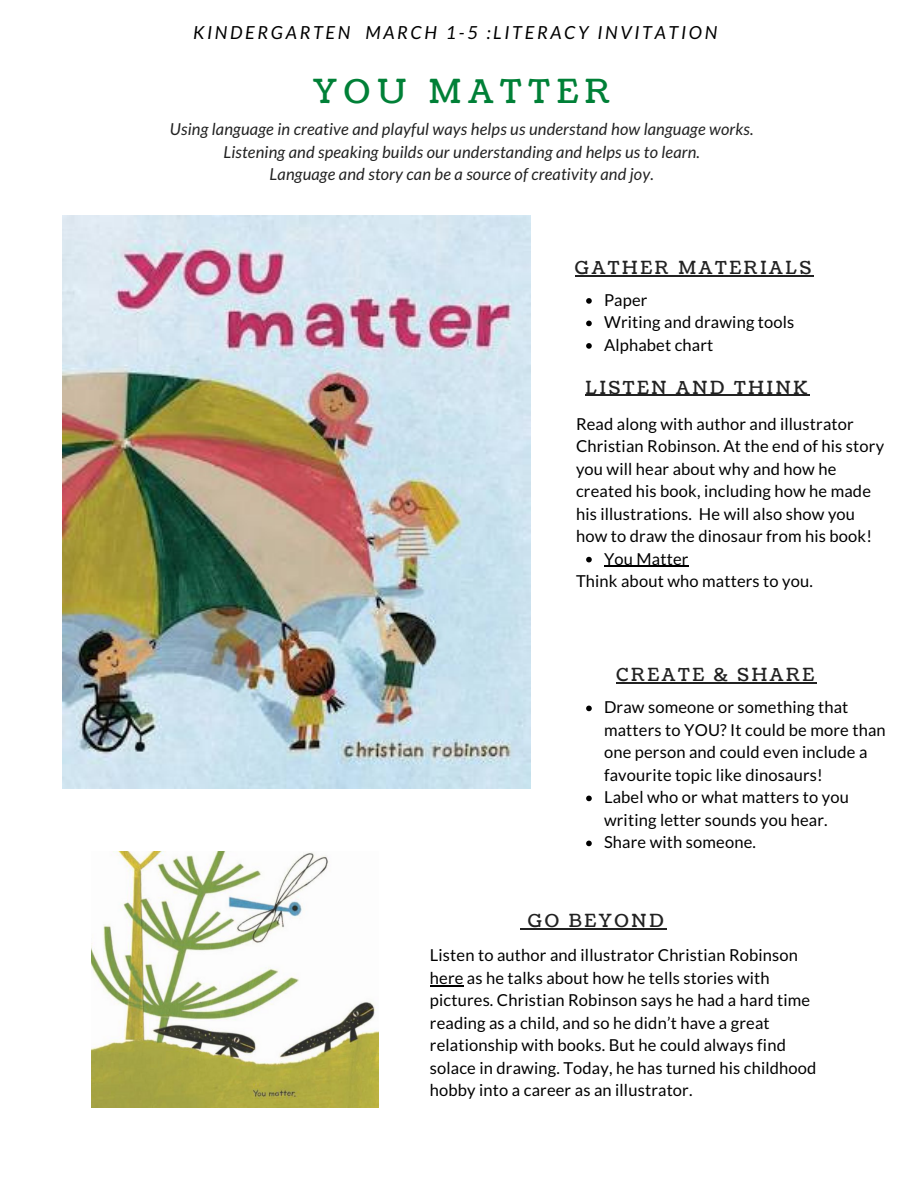
<style>
.page{position:relative;width:918px;height:1188px;background:#fff}
.page>*{position:absolute;margin:0;border:0;box-sizing:border-box;transform-origin:0 0}
.t1{font:33px "Coustard";letter-spacing:.21em;color:#008037}
.t2{font:18px "Coustard";letter-spacing:.15em;color:#222}
.t3{font:italic 18px "Lato";letter-spacing:.15em;color:#000}
.t4{font:16.5px/22.5px "Lato";letter-spacing:.01em;color:#000}
.t5{font:italic 16.5px "Lato";letter-spacing:.01em;color:#222}
</style>
<div class="page">
<img style="left:62px;top:216px;width:468px;height:572px">
<img style="left:92px;top:851px;width:287px;height:257px">
<hr style="left:617px;top:682px;width:200px;height:1px;background:#222">
<svg style="left:586px;top:557px;width:6px;height:5px"></svg>
<hr style="left:604px;top:566px;width:85px;height:1px;background:#000">
<hr style="left:575px;top:275px;width:239px;height:1px;background:#222">
<hr style="left:528px;top:929px;width:138px;height:1px;background:#222">
<svg style="left:586px;top:298px;width:6px;height:6px"></svg>
<svg style="left:586px;top:321px;width:6px;height:5px"></svg>
<svg style="left:586px;top:343px;width:6px;height:6px"></svg>
<hr style="left:585px;top:395px;width:225px;height:1px;background:#222">
<hr style="left:430px;top:985px;width:34px;height:1px;background:#000">
<svg style="left:586px;top:706px;width:6px;height:5px"></svg>
<svg style="left:586px;top:796px;width:6px;height:5px"></svg>
<svg style="left:586px;top:841px;width:6px;height:5px"></svg>
<p class="t3" style="left:193px;top:21px;width:526px">KINDERGARTEN MARCH 1-5 :LITERACY INVITATION</p>
<p class="t1" style="left:313px;top:69px;width:299px">YOU MATTER</p>
<p class="t5" style="left:170px;top:119px;width:585px">Using language in creative and playful ways helps us understand how language works.</p>
<p class="t5" style="left:223px;top:141px;width:478px">Listening and speaking builds our understanding and helps us to learn.</p>
<p class="t5" style="left:270px;top:164px;width:386px">Language and story can be a source of creativity and joy.</p>
<p class="t2" style="left:575px;top:255px;width:238px">GATHER MATERIALS</p>
<p class="t4" style="left:604px;top:288px;width:45px">Paper</p>
<p class="t4" style="left:604px;top:311px;width:192px">Writing and drawing tools</p>
<p class="t4" style="left:604px;top:333px;width:111px">Alphabet chart</p>
<p class="t2" style="left:585px;top:375px;width:223px">LISTEN AND THINK</p>
<p class="t4" style="left:576px;top:412px;width:310px">Read along with author and illustrator Christian Robinson. At the end of his story you will hear about why and how he created his book, including how he made his illustrations. He will also show you how to draw the dinosaur from his book!</p>
<p class="t4" style="left:576px;top:570px;width:239px">Think about who matters to you.</p>
<p class="t4" style="left:604px;top:547px;width:86px">You Matter</p>
<p class="t2" style="left:617px;top:662px;width:199px">CREATE &amp; SHARE</p>
<p class="t4" style="left:604px;top:696px;width:283px">Draw someone or something that matters to YOU? It could be more than one person and could even include a favourite topic like dinosaurs!</p>
<p class="t4" style="left:604px;top:786px;width:246px">Label who or what matters to you writing letter sounds you hear.</p>
<p class="t4" style="left:604px;top:831px;width:154px">Share with someone.</p>
<p class="t2" style="left:528px;top:909px;width:137px">GO BEYOND</p>
<p class="t4" style="left:430px;top:944px;width:388px">Listen to author and illustrator Christian Robinson here as he talks about how he tells stories with pictures. Christian Robinson says he had a hard time reading as a child, and so he didn’t have a great relationship with books. But he could always find solace in drawing. Today, he has turned his childhood hobby into a career as an illustrator.</p>
</div>
